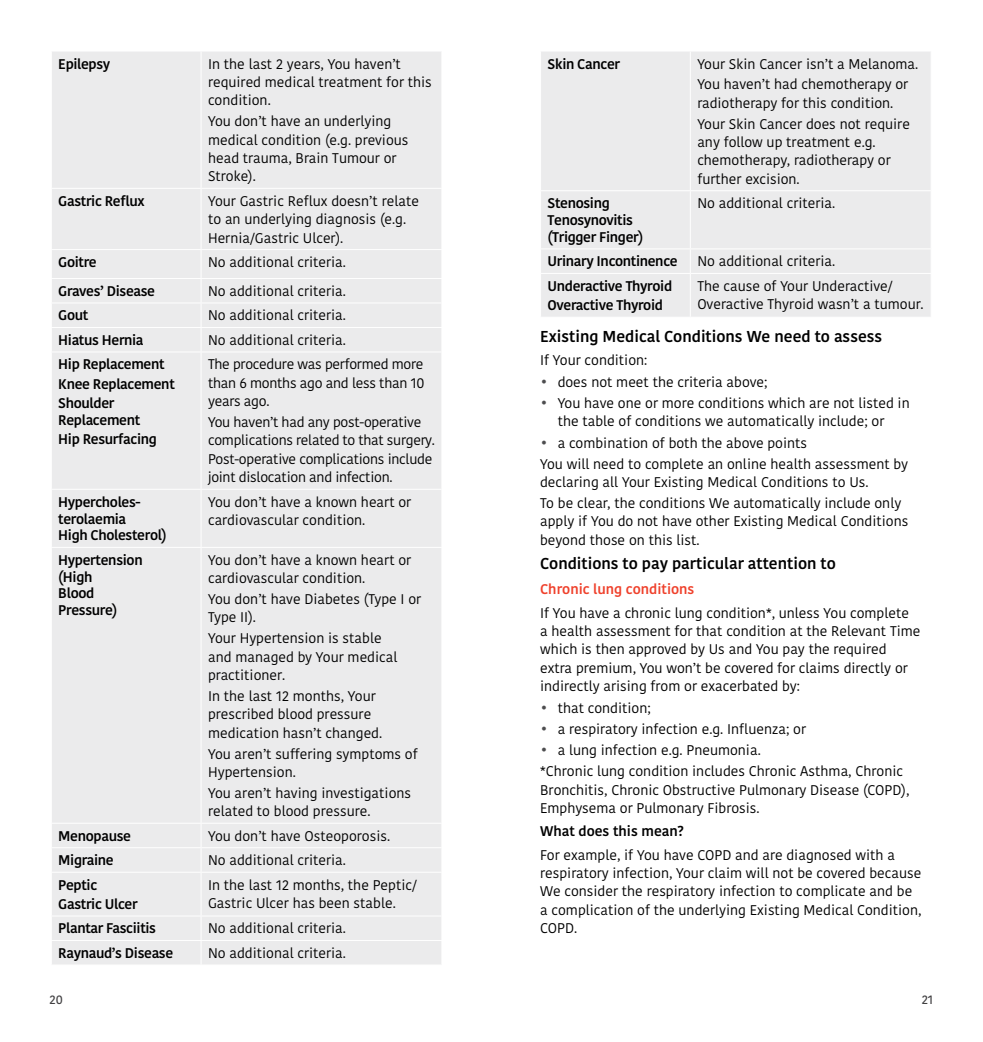
<style>
.page{position:relative;width:983px;height:1042px;background:#fff}
.page>*{position:absolute;margin:0;border:0;box-sizing:border-box;transform-origin:0 0}
.t1{font:500 15.75px "Kohinoor";color:#000}
.t2{font:14px/18.4px "Kohinoor";color:#000}
.t3{font:500 14px/16.8px "Kohinoor";letter-spacing:-.025em;color:#000}
.t4{font:14px/18.4px "Kohinoor";letter-spacing:-.02em;color:#000}
.t5{font:500 14px "Kohinoor";color:#ef412c}
.t6{font:500 14px "Kohinoor";color:#000}
.t7{font:600 12.25px "Kohinoor";color:#414042}
.s1{font-family:"Gill Sans";font-weight:300;font-size:15.75px;color:#4d4d4f}
</style>
<div class="page">
<div style="left:52px;top:52px;width:389px;height:912px;background:#ebebec"></div>
<hr style="left:51px;top:188px;width:150px;height:1px;background:#fff">
<hr style="left:201px;top:188px;width:241px;height:1px;background:#fff">
<hr style="left:51px;top:249px;width:150px;height:1px;background:#fff">
<hr style="left:201px;top:249px;width:241px;height:1px;background:#fff">
<hr style="left:51px;top:278px;width:150px;height:1px;background:#fff">
<hr style="left:201px;top:278px;width:241px;height:1px;background:#fff">
<hr style="left:51px;top:302px;width:150px;height:1px;background:#fff">
<hr style="left:201px;top:302px;width:241px;height:1px;background:#fff">
<hr style="left:51px;top:327px;width:150px;height:1px;background:#fff">
<hr style="left:201px;top:327px;width:241px;height:1px;background:#fff">
<hr style="left:51px;top:351px;width:150px;height:1px;background:#fff">
<hr style="left:201px;top:351px;width:241px;height:1px;background:#fff">
<hr style="left:51px;top:489px;width:150px;height:1px;background:#fff">
<hr style="left:201px;top:489px;width:241px;height:1px;background:#fff">
<hr style="left:51px;top:547px;width:150px;height:1px;background:#fff">
<hr style="left:201px;top:547px;width:241px;height:1px;background:#fff">
<hr style="left:51px;top:823px;width:150px;height:1px;background:#fff">
<hr style="left:201px;top:823px;width:241px;height:1px;background:#fff">
<hr style="left:51px;top:847px;width:150px;height:1px;background:#fff">
<hr style="left:201px;top:847px;width:241px;height:1px;background:#fff">
<hr style="left:51px;top:872px;width:150px;height:1px;background:#fff">
<hr style="left:201px;top:872px;width:241px;height:1px;background:#fff">
<hr style="left:51px;top:915px;width:150px;height:1px;background:#fff">
<hr style="left:201px;top:915px;width:241px;height:1px;background:#fff">
<hr style="left:51px;top:940px;width:150px;height:1px;background:#fff">
<hr style="left:201px;top:940px;width:241px;height:1px;background:#fff">
<hr style="left:200px;top:51px;width:1px;height:137px;background:#fff">
<hr style="left:200px;top:189px;width:1px;height:60px;background:#fff">
<svg style="left:200px;top:250px;width:1px;height:101px"></svg>
<hr style="left:200px;top:352px;width:1px;height:137px;background:#fff">
<hr style="left:200px;top:490px;width:1px;height:57px;background:#fff">
<hr style="left:200px;top:548px;width:1px;height:275px;background:#fff">
<svg style="left:200px;top:824px;width:1px;height:48px"></svg>
<hr style="left:200px;top:872px;width:1px;height:43px;background:#fff">
<svg style="left:200px;top:916px;width:1px;height:48px"></svg>
<div style="left:541px;top:52px;width:389px;height:138px;background:#ebebec"></div>
<div style="left:541px;top:191px;width:389px;height:126px;background:#ebebec"></div>
<hr style="left:540px;top:248px;width:150px;height:1px;background:#fff">
<hr style="left:690px;top:248px;width:241px;height:1px;background:#fff">
<hr style="left:540px;top:273px;width:150px;height:1px;background:#fff">
<hr style="left:690px;top:273px;width:241px;height:1px;background:#fff">
<hr style="left:689px;top:51px;width:1px;height:139px;background:#fff">
<hr style="left:689px;top:191px;width:1px;height:57px;background:#fff">
<svg style="left:689px;top:249px;width:1px;height:24px"></svg>
<svg style="left:930px;top:250px;width:1px;height:23px"></svg>
<hr style="left:689px;top:274px;width:1px;height:43px;background:#fff">
<p class="t3" style="left:58px;top:56px;width:53px">Epilepsy</p>
<p class="t2" style="left:208px;top:55px;width:225px">In the last 2 years, You haven’t required medical treatment for this condition.</p>
<p class="t2" style="left:208px;top:112px;width:202px">You don’t have an underlying medical condition (e.g. previous head trauma, Brain Tumour or<br>Stroke).</p>
<p class="t3" style="left:58px;top:193px;width:88px">Gastric Reflux</p>
<p class="t2" style="left:208px;top:192px;width:212px">Your Gastric Reflux doesn’t relate to an underlying diagnosis (e.g.<br>Hernia/Gastric Ulcer).</p>
<p class="t3" style="left:58px;top:254px;width:40px">Goitre</p>
<p class="t2" style="left:208px;top:253px;width:139px">No additional criteria.</p>
<p class="t3" style="left:58px;top:283px;width:98px">Graves’ Disease</p>
<p class="t2" style="left:208px;top:282px;width:139px">No additional criteria.</p>
<p class="t3" style="left:58px;top:307px;width:32px">Gout</p>
<p class="t2" style="left:208px;top:307px;width:139px">No additional criteria.</p>
<p class="t3" style="left:58px;top:332px;width:87px">Hiatus Hernia</p>
<p class="t2" style="left:208px;top:331px;width:139px">No additional criteria.</p>
<p class="t3" style="left:58px;top:355px;width:118px;line-height:19.2px">Hip Replacement<br>Knee Replacement<br>Shoulder</p>
<p class="t3" style="left:58px;top:411px;width:100px;line-height:19.2px">Replacement<br>Hip Resurfacing</p>
<p class="t2" style="left:208px;top:356px;width:218px;text-align:justify">The procedure was performed more than 6 months ago and less than 10 years ago.</p>
<p class="t4" style="left:208px;top:413px;width:228px">You haven’t had any post-operative complications related to that surgery.<br>Post-operative complications include joint dislocation and infection.</p>
<p class="t3" style="left:58px;top:494px;width:110px">Hypercholes&shy;terolaemia<br>High Cholesterol)</p>
<p class="t2" style="left:208px;top:493px;width:205px">You don’t have a known heart or cardiovascular condition.</p>
<p class="t3" style="left:58px;top:552px;width:86px">Hypertension (High<br>Blood<br>Pressure)</p>
<p class="t2" style="left:208px;top:551px;width:205px">You don’t have a known heart or cardiovascular condition.</p>
<p class="t2" style="left:208px;top:590px;width:215px">You don’t have Diabetes (Type I or<br>Type II).</p>
<p class="t2" style="left:208px;top:629px;width:191px">Your Hypertension is stable and managed by Your medical practitioner.</p>
<p class="t2" style="left:208px;top:687px;width:176px">In the last 12 months, Your prescribed blood pressure medication hasn’t changed.</p>
<p class="t2" style="left:208px;top:745px;width:211px">You aren’t suffering symptoms of<br>Hypertension.</p>
<p class="t2" style="left:208px;top:784px;width:204px">You aren’t having investigations related to blood pressure.</p>
<p class="t3" style="left:58px;top:827px;width:74px">Menopause</p>
<p class="t2" style="left:208px;top:827px;width:183px">You don’t have Osteoporosis.</p>
<p class="t3" style="left:58px;top:852px;width:57px">Migraine</p>
<p class="t2" style="left:208px;top:851px;width:139px">No additional criteria.</p>
<p class="t3" style="left:58px;top:875px;width:81px;line-height:19.2px">Peptic<br>Gastric Ulcer</p>
<p class="t2" style="left:208px;top:876px;width:210px">In the last 12 months, the Peptic/<br>Gastric Ulcer has been stable.</p>
<p class="t3" style="left:58px;top:920px;width:99px">Plantar Fasciitis</p>
<p class="t2" style="left:208px;top:919px;width:139px">No additional criteria.</p>
<p class="t3" style="left:58px;top:945px;width:116px">Raynaud’s Disease</p>
<p class="t2" style="left:208px;top:944px;width:139px">No additional criteria.</p>
<p class="t3" style="left:547px;top:56px;width:74px">Skin Cancer</p>
<p class="t2" style="left:697px;top:54px;width:222px;line-height:20.8px">Your Skin Cancer isn’t a Melanoma.<br>You haven’t had chemotherapy or</p>
<p class="t2" style="left:697px;top:93px;width:214px;line-height:20.8px">radiotherapy for this condition.<br>Your Skin Cancer does not require</p>
<p class="t2" style="left:697px;top:133px;width:195px">any follow up treatment e.g. chemotherapy, radiotherapy or further excision.</p>
<p class="t3" style="left:547px;top:195px;width:97px">Stenosing<br>Tenosynovitis (Trigger Finger)</p>
<p class="t2" style="left:697px;top:194px;width:139px">No additional criteria.</p>
<p class="t3" style="left:547px;top:253px;width:132px">Urinary Incontinence</p>
<p class="t2" style="left:697px;top:253px;width:139px">No additional criteria.</p>
<p class="t3" style="left:547px;top:277px;width:126px;line-height:19.2px">Underactive Thyroid<br>Overactive Thyroid</p>
<p class="t2" style="left:697px;top:277px;width:228px">The cause of Your Underactive/<br>Overactive Thyroid wasn’t a tumour.</p>
<p class="t1" style="left:540px;top:326px;width:343px">Existing Medical Conditions We need to assess</p>
<p class="t2" style="left:540px;top:351px;width:109px">If Your condition:</p>
<p class="t2" style="left:540px;top:373px;width:229px"><span class="s1">•</span> does not meet the criteria above;</p>
<p class="t2" style="left:540px;top:394px;width:371px;text-align:center"><span class="s1">•</span> You have one or more conditions which are not listed in the table of conditions we automatically include; or</p>
<p class="t2" style="left:540px;top:433px;width:369px;line-height:20.8px"><span class="s1">•</span> a combination of both the above points<br>You will need to complete an online health assessment by</p>
<p class="t2" style="left:540px;top:472px;width:362px;line-height:20.8px">declaring all Your Existing Medical Conditions to Us.<br>To be clear, the conditions We automatically include only</p>
<p class="t2" style="left:540px;top:512px;width:369px">apply if You do not have other Existing Medical Conditions beyond those on this list.</p>
<p class="t1" style="left:540px;top:553px;width:297px">Conditions to pay particular attention to</p>
<p class="t5" style="left:540px;top:580px;width:156px">Chronic lung conditions</p>
<p class="t2" style="left:540px;top:604px;width:381px">If You have a chronic lung condition*, unless You complete<br>a health assessment for that condition at the Relevant Time which is then approved by Us and You pay the required extra premium, You won’t be covered for claims directly or indirectly arising from or exacerbated by:</p>
<p class="t2" style="left:540px;top:699px;width:112px"><span class="s1">•</span> that condition;</p>
<p class="t2" style="left:540px;top:720px;width:267px"><span class="s1">•</span> a respiratory infection e.g. Influenza; or</p>
<p class="t2" style="left:540px;top:740px;width:364px;line-height:20.8px"><span class="s1">•</span> a lung infection e.g. Pneumonia.<br>*Chronic lung condition includes Chronic Asthma, Chronic</p>
<p class="t2" style="left:540px;top:781px;width:370px">Bronchitis, Chronic Obstructive Pulmonary Disease (COPD),<br>Emphysema or Pulmonary Fibrosis.</p>
<p class="t6" style="left:540px;top:822px;width:145px">What does this mean?</p>
<p class="t2" style="left:540px;top:846px;width:383px">For example, if You have COPD and are diagnosed with a respiratory infection, Your claim will not be covered because We consider the respiratory infection to complicate and be a complication of the underlying Existing Medical Condition, COPD.</p>
<p class="t7" style="left:50px;top:991px;width:15px">20</p>
<p class="t7" style="left:921px;top:991px;width:13px">21</p>
</div>
